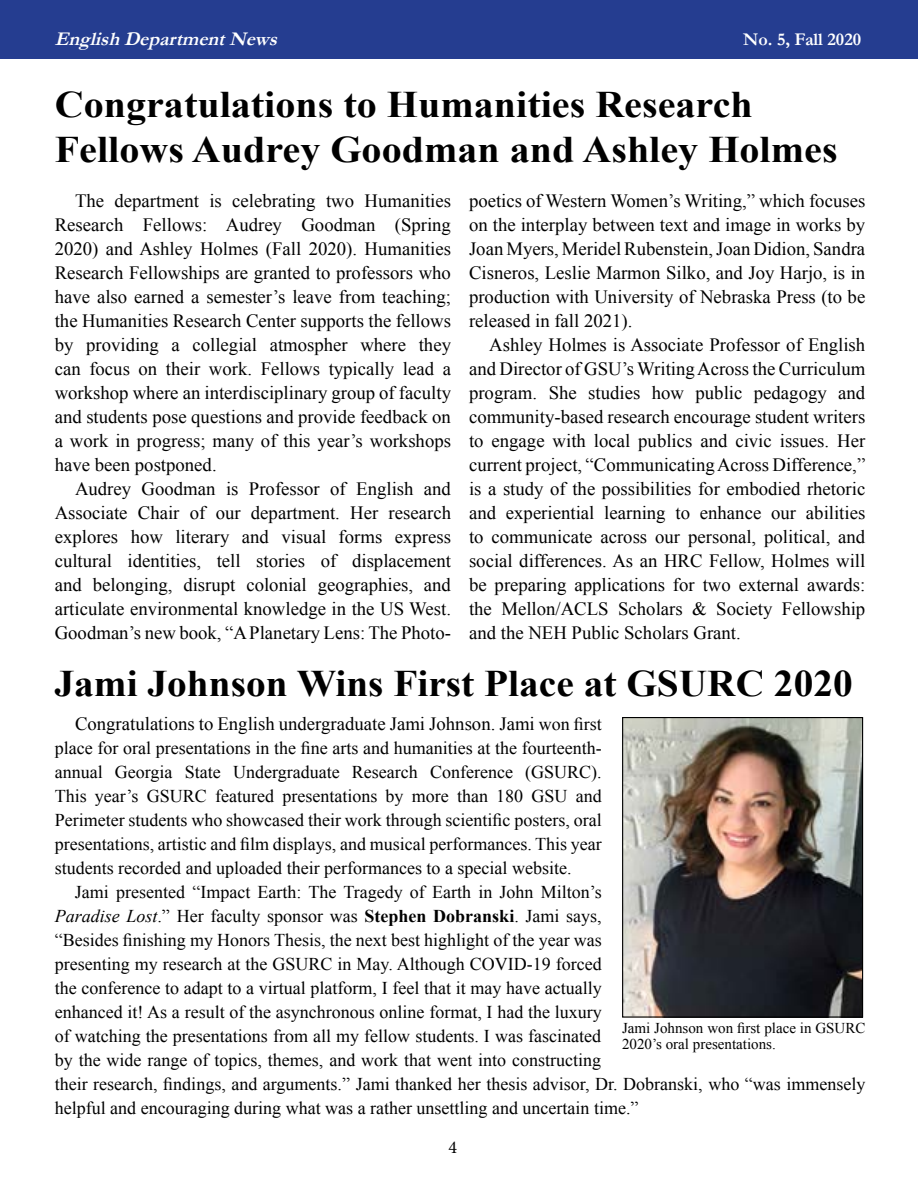
<style>
.page{position:relative;width:918px;height:1188px;background:#fff}
.page>*{position:absolute;margin:0;border:0;box-sizing:border-box;transform-origin:0 0}
.t1{font:700 37.5px/45px "Times New Roman";color:#000;scale:1.07 1}
.t2{font:700 37.5px "Times New Roman";color:#000;scale:1.05 1}
.t3{font:italic 700 19.5px "Garamond";color:#fff}
.t4{font:18.75px/24px "Times New Roman";color:#000;text-align:justify}
.t5{font:18px/24px "Times New Roman";color:#000;text-align:justify}
.t6{font:700 18px "Garamond";color:#fff}
.t7{font:18px "Minion Pro";color:#000}
.t8{font:15px/16.5px "Times New Roman";color:#000}
.s1{font-size:18px}
.s2{font-style:italic}
.s3{font-weight:700}
</style>
<div class="page">
<div style="left:0;top:0;width:918px;height:58px;background:#253d90"></div>
<img style="left:624px;top:719px;width:237px;height:297px">
<div style="left:622px;top:717px;width:241px;height:301px;border:1px solid #000"></div>
<p class="t3" style="left:55px;top:26px;width:230px">EnglishDepartmentNews</p>
<p class="t6" style="left:743px;top:27px;width:120px">No. 5, Fall 2020</p>
<h1 class="t1" style="left:55px;top:81px;width:733px">Congratulations to Humanities Research<br>Fellows Audrey Goodman and Ashley Holmes</h1>
<p class="t4" style="left:55px;top:188px;width:398px;text-indent:20px">The department is celebrating two Humanities Research Fellows: Audrey Goodman (Spring 2020) and Ashley Holmes (Fall 2020). Humanities Research Fellowships are granted to professors who have also earned a semester’s leave from teaching; the Humanities Research Center supports the fellows by providing a collegial atmospher where they can focus on their work. Fellows typically lead a workshop where an interdisciplinary group of faculty and students pose questions and provide feedback on a work in progress; many of this year’s workshops have been postponed.</p>
<p class="t4" style="left:55px;top:476px;width:398px;text-indent:20px">Audrey Goodman is Professor of English and Associate Chair of our department. Her research explores how literary and visual forms express cultural identities, tell stories of displacement and belonging, disrupt colonial geographies, and articulate environmental knowledge in the US West.<br>Goodman’s new book, “A Planetary Lens: The Photo-</p>
<p class="t4" style="left:469px;top:188px;width:398px">poetics of Western Women’s Writing,” which focuses on the interplay between text and image in works by Joan Myers, Meridel Rubenstein, Joan Didion, Sandra Cisneros, Leslie Marmon Silko, and Joy Harjo, is in production with University of Nebraska Press (to be released in fall 2021).</p>
<p class="t4" style="left:469px;top:332px;width:398px;text-indent:20px">Ashley Holmes is Associate Professor of English and Director of GSU’s Writing Across the Curriculum program. She studies how public pedagogy and community-based research encourage student writers to engage with local publics and civic issues. Her current project, “Communicating Across Difference,” is a study of the possibilities for embodied rhetoric and experiential learning to enhance our abilities to communicate across our personal, political, and social differences. As an HRC Fellow, Holmes will be preparing applications for two external awards: the Mellon/ACLS Scholars &amp; Society Fellowship and the NEH Public Scholars Grant.</p>
<h1 class="t2" style="left:55px;top:657px;width:762px">Jami Johnson Wins First Place at GSURC 2020</h1>
<p class="t4" style="left:75px;top:711px;width:528px">Congratulations to English undergraduate Jami Johnson. Jami <span class="s1">won first</span></p>
<p class="t5" style="left:55px;top:736px;width:549px">place for oral presentations in the fine arts and humanities at the fourteenth&shy;annual Georgia State Undergraduate Research Conference (GSURC).<br>This year’s GSURC featured presentations by more than 180 GSU and Perimeter students who showcased their work through scientific posters, oral presentations, artistic and film displays, and musical performances. This year students recorded and uploaded their performances to a special website.</p>
<p class="t5" style="left:55px;top:880px;width:812px;text-align:left;text-indent:20px">Jami presented “Impact Earth: The Tragedy of Earth in John Milton’s<br><span class="s2">Paradise Lost</span>.” Her faculty sponsor was <span class="s3">Stephen Dobranski</span>. Jami says,<br>“Besides finishing my Honors Thesis, the next best highlight of the year was<br>presenting my research at the GSURC in May. Although COVID-19 forced<br>the conference to adapt to a virtual platform, I feel that it may have actually<br>enhanced it! As a result of the asynchronous online format, I had the luxury<br>of watching the presentations from all my fellow students. I was fascinated<br>by the wide range of topics, themes, and work that went into constructing<br>their research, findings, and arguments.” Jami thanked her thesis advisor, Dr. Dobranski, who “was immensely helpful and encouraging during what was a rather unsettling and uncertain time.”</p>
<p class="t8" style="left:622px;top:1019px;width:245px">Jami Johnson won first place in GSURC<br>2020’s oral presentations.</p>
<p class="t7" style="left:448px;top:1135px;width:10px">4</p>
</div>
